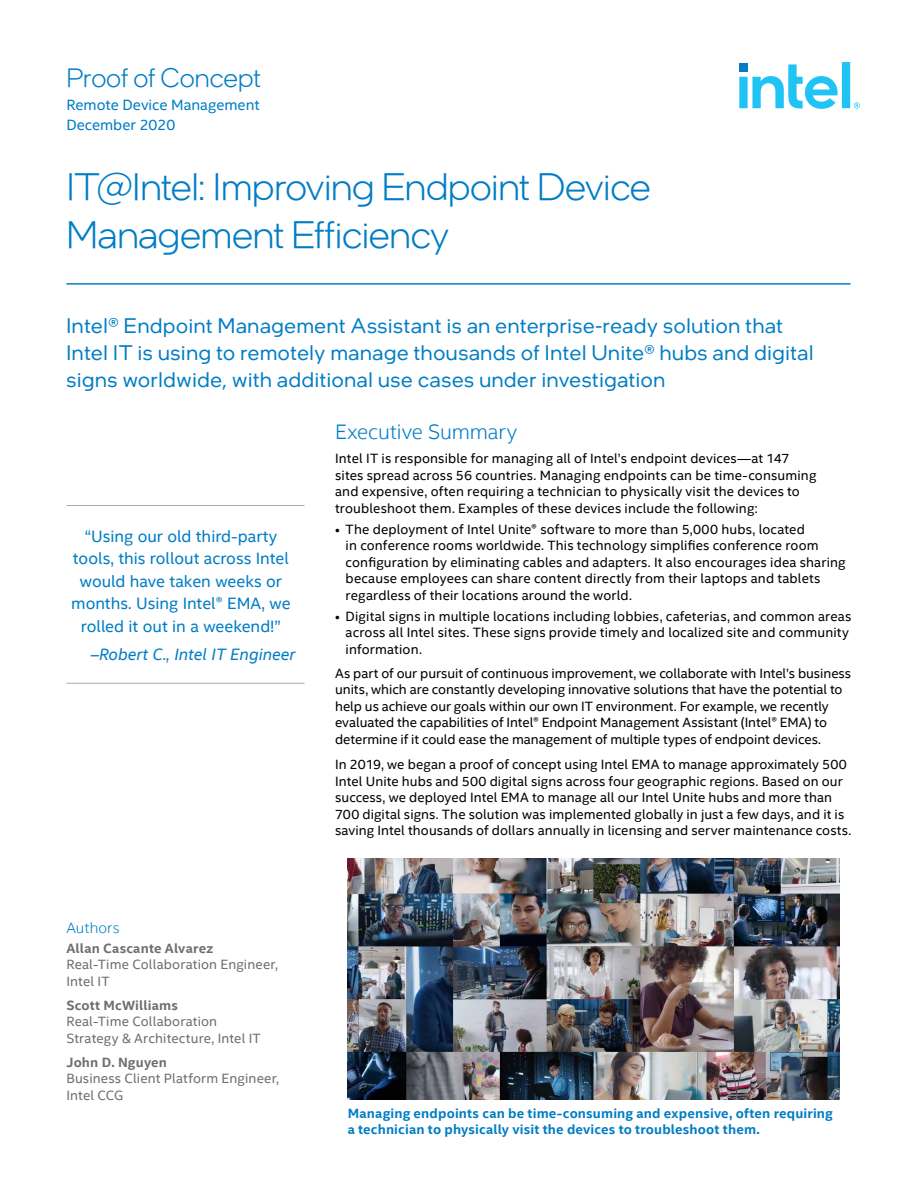
<style>
.page{position:relative;width:918px;height:1188px;background:#fff}
.page>*{position:absolute;margin:0;border:0;box-sizing:border-box;transform-origin:0 0}
.t1{font:300 39px/48px "Intel One Display";letter-spacing:-.01em;color:#007dc5}
.t2{font:300 27px "Intel One Display";color:#007dc5}
.t3{font:21px/27px "Intel One Display";letter-spacing:.035em;color:#007dc5}
.t4{font:300 21px "Intel Clear";letter-spacing:-.005em;color:#007dc5}
.t5{font:16.5px/22.5px "Intel Clear";color:#007dc5;text-align:center}
.t6{font:italic 16.5px "Intel Clear";color:#007dc5}
.t7{font:15px/19.5px "Intel Clear";color:#007dc5}
.t8{font:300 15px "Intel Clear";letter-spacing:.005em;color:#007dc5}
.t9{font:13.5px/16.5px "Intel Clear";letter-spacing:.01em;color:#000}
.t10{font:13.5px/16.5px "Intel Clear";letter-spacing:.01em;color:#6d6e71}
.t11{font:700 13.5px/16.5px "Intel Clear";letter-spacing:.01em;color:#007dc5}
.t12{font:700 13.5px "Intel Clear";letter-spacing:.015em;color:#6d6e71}
</style>
<div class="page">
<hr style="left:66px;top:283px;width:784px;height:2px;background:#007dc5">
<svg style="left:739px;top:62px;width:121px;height:47px"></svg>
<hr style="left:66px;top:505px;width:238px;height:1px;background:#a7a9ac">
<hr style="left:66px;top:683px;width:238px;height:1px;background:#a7a9ac">
<img style="left:348px;top:859px;width:491px;height:241px">
<h2 class="t2" style="left:66px;top:61px;width:196px">Proof of Concept</h2>
<p class="t7" style="left:66px;top:95px;width:195px">Remote Device Management<br>December 2020</p>
<h1 class="t1" style="left:66px;top:162px;width:586px">IT@Intel: Improving Endpoint Device<br>Management Efficiency</h1>
<h3 class="t3" style="left:66px;top:311px;width:749px">Intel® Endpoint Management Assistant is an enterprise-ready solution that<br>Intel IT is using to remotely manage thousands of Intel Unite® hubs and digital signs worldwide, with additional use cases under investigation</h3>
<p class="t5" style="left:71px;top:525px;width:221px">“Using our old third-party tools, this rollout across Intel would have taken weeks or months. Using Intel® EMA, we rolled it out in a weekend!”</p>
<p class="t6" style="left:91px;top:645px;width:206px">–Robert C., Intel IT Engineer</p>
<p class="t8" style="left:66px;top:919px;width:55px">Authors</p>
<p class="t12" style="left:66px;top:940px;width:148px">Allan Cascante Alvarez</p>
<p class="t10" style="left:66px;top:957px;width:213px">Real-Time Collaboration Engineer,<br>Intel IT</p>
<p class="t12" style="left:66px;top:997px;width:113px">Scott McWilliams</p>
<p class="t10" style="left:66px;top:1014px;width:196px">Real-Time Collaboration<br>Strategy &amp; Architecture, Intel IT</p>
<p class="t12" style="left:66px;top:1054px;width:102px">John D. Nguyen</p>
<p class="t10" style="left:66px;top:1071px;width:214px">Business Client Platform Engineer,<br>Intel CCG</p>
<h3 class="t4" style="left:335px;top:420px;width:184px">Executive Summary</h3>
<p class="t9" style="left:335px;top:451px;width:483px">Intel IT is responsible for managing all of Intel’s endpoint devices—at 147 sites spread across 56 countries. Managing endpoints can be time-consuming and expensive, often requiring a technician to physically visit the devices to troubleshoot them. Examples of these devices include the following:</p>
<p class="t9" style="left:346px;top:521px;width:502px;text-indent:-11px">• The deployment of Intel Unite® software to more than 5,000 hubs, located<br>in conference rooms worldwide. This technology simplifies conference room configuration by eliminating cables and adapters. It also encourages idea sharing because employees can share content directly from their laptops and tablets regardless of their locations around the world.</p>
<p class="t9" style="left:346px;top:608px;width:507px;text-indent:-11px">• Digital signs in multiple locations including lobbies, cafeterias, and common areas across all Intel sites. These signs provide timely and localized site and community information.</p>
<p class="t9" style="left:335px;top:665px;width:518px">As part of our pursuit of continuous improvement, we collaborate with Intel’s business units, which are constantly developing innovative solutions that have the potential to help us achieve our goals within our own IT environment. For example, we recently evaluated the capabilities of Intel® Endpoint Management Assistant (Intel® EMA) to determine if it could ease the management of multiple types of endpoint devices.</p>
<p class="t9" style="left:335px;top:757px;width:518px">In 2019, we began a proof of concept using Intel EMA to manage approximately 500<br>Intel Unite hubs and 500 digital signs across four geographic regions. Based on our success, we deployed Intel EMA to manage all our Intel Unite hubs and more than 700 digital signs. The solution was implemented globally in just a few days, and it is saving Intel thousands of dollars annually in licensing and server maintenance costs.</p>
<p class="t11" style="left:348px;top:1105px;width:487px">Managing endpoints can be time-consuming and expensive, often requiring a technician to physically visit the devices to troubleshoot them.</p>
</div>
